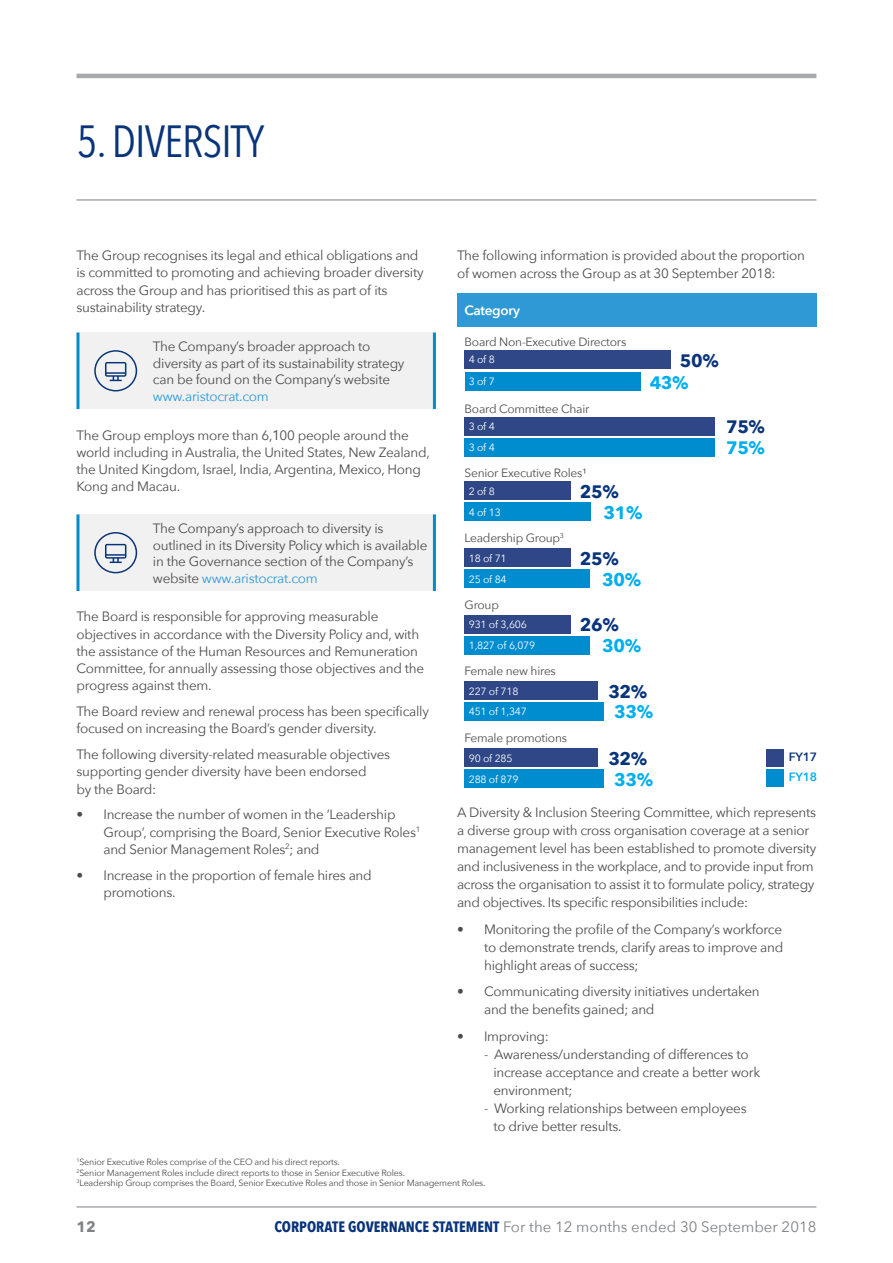
<style>
.page{position:relative;width:893px;height:1263px;background:#fff}
.page>*{position:absolute;margin:0;border:0;box-sizing:border-box;transform-origin:0 0}
.t1{font:45px "Avenir Next Condensed";letter-spacing:-.02em;color:#09347a}
.t2{font:700 18px "Avenir Next";letter-spacing:-.02em;color:#09347a}
.t3{font:700 18px "Avenir Next";letter-spacing:-.02em;color:#00aeef}
.t4{font:15px "Avenir Next";color:#808285}
.t5{font:700 15px "Avenir Next";color:#808285}
.t6{font:13.5px/17.2px "Avenir Next";letter-spacing:-.02em;color:#4d4d4f}
.t7{font:13.5px "Avenir Next";letter-spacing:-.02em;color:#2e99d5}
.t8{font:600 13.5px "Avenir Next";letter-spacing:-.02em;color:#fff}
.t9{font:12px "Avenir Next";letter-spacing:-.02em;color:#4d4d4f}
.t10{font:600 12px "Avenir Next";color:#09347a}
.t11{font:600 12px "Avenir Next";color:#00aeef}
.t12{font:10.5px/21px "Avenir Next";letter-spacing:-.02em;color:#fff}
.t13{font:9px/10.5px "Avenir Next";letter-spacing:-.02em;color:#4d4d4f}
.s1{font-family:"Malgun Gothic"}
.s2{color:#2e99d5}
.s3{font-family:"Avenir Next Condensed";font-weight:700;color:#09347a}
</style>
<div class="page">
<hr style="left:77px;top:1206px;width:739px;height:2px;background:#a7a9ac">
<div style="left:77px;top:333px;width:358px;height:76px;background:#f1f1f2"></div>
<hr style="left:433px;top:333px;width:3px;height:76px;background:#008dcf">
<hr style="left:76px;top:333px;width:3px;height:76px;background:#008dcf">
<svg style="left:94px;top:350px;width:43px;height:41px"></svg>
<div style="left:77px;top:514px;width:358px;height:77px;background:#f1f1f2"></div>
<hr style="left:433px;top:514px;width:3px;height:77px;background:#008dcf">
<hr style="left:76px;top:514px;width:3px;height:77px;background:#008dcf">
<svg style="left:94px;top:532px;width:43px;height:41px"></svg>
<hr style="left:77px;top:74px;width:739px;height:4px;background:#a7a9ac">
<hr style="left:77px;top:199px;width:739px;height:2px;background:#a7a9ac">
<div style="left:457px;top:293px;width:359px;height:34px;background:#2e99d5"></div>
<div style="left:465px;top:417px;width:250px;height:19px;background:#2f4787"></div>
<div style="left:465px;top:438px;width:250px;height:19px;background:#008dcf"></div>
<div style="left:465px;top:481px;width:106px;height:19px;background:#2f4787"></div>
<div style="left:465px;top:548px;width:106px;height:19px;background:#2f4787"></div>
<div style="left:465px;top:569px;width:125px;height:19px;background:#008dcf"></div>
<div style="left:465px;top:615px;width:106px;height:18px;background:#2f4787"></div>
<div style="left:465px;top:635px;width:125px;height:19px;background:#008dcf"></div>
<div style="left:465px;top:681px;width:133px;height:19px;background:#2f4787"></div>
<div style="left:465px;top:748px;width:133px;height:19px;background:#2f4787"></div>
<div style="left:465px;top:702px;width:139px;height:19px;background:#008dcf"></div>
<div style="left:465px;top:769px;width:139px;height:19px;background:#008dcf"></div>
<div style="left:766px;top:749px;width:18px;height:18px;background:#2f4787"></div>
<div style="left:766px;top:769px;width:18px;height:18px;background:#008dcf"></div>
<div style="left:465px;top:372px;width:175px;height:19px;background:#008dcf"></div>
<div style="left:465px;top:350px;width:206px;height:19px;background:#2f4787"></div>
<div style="left:465px;top:502px;width:126px;height:19px;background:#008dcf"></div>
<h1 class="t1" style="left:77px;top:102px;width:189px">5. DIVERSITY</h1>
<p class="t6" style="left:76px;top:246px;width:349px">The Group recognises its legal and ethical obligations and is committed to promoting and achieving broader diversity across the Group and has prioritised this as part of its sustainability strategy.</p>
<p class="t6" style="left:153px;top:338px;width:253px;line-height:16.5px">The Company’s broader approach to diversity as part of its sustainability strategy can be found on the Company’s website</p>
<p class="t7" style="left:153px;top:385px;width:117px">www.aristocrat.com</p>
<p class="t6" style="left:76px;top:426px;width:355px">The Group employs more than 6,<span class="s1">1</span>00 people around the world including in Australia, the United States, New Zealand, the United Kingdom, Israel, India, Argentina, Mexico, Hong Kong and Macau.</p>
<p class="t6" style="left:153px;top:520px;width:276px;line-height:16.5px">The Company’s approach to diversity is outlined in its Diversity Policy which is available in the Governance section of the Company’s website <span class="s2">www.aristocrat.com</span></p>
<p class="t6" style="left:76px;top:607px;width:349px">The Board is responsible for approving measurable objectives in accordance with the Diversity Policy and, with the assistance of the Human Resources and Remuneration Committee, for annually assessing those objectives and the progress against them.</p>
<p class="t6" style="left:76px;top:702px;width:354px">The Board review and renewal process has been specifically focused on increasing the Board’s gender diversity.</p>
<p class="t6" style="left:76px;top:745px;width:315px">The following diversity-related measurable objectives supporting gender diversity have been endorsed<br>by the Board:</p>
<p class="t6" style="left:103px;top:805px;width:318px;text-indent:-27px">• Increase the number of women in the ‘Leadership<br>Group’, comprising the Board, Senior Executive Roles<sup>1 </sup>and Senior Management Roles<sup>2</sup>; and</p>
<p class="t6" style="left:103px;top:866px;width:270px;text-indent:-27px">• Increase in the proportion of female hires and promotions.</p>
<p class="t6" style="left:457px;top:246px;width:349px;line-height:18px">The following information is provided about the proportion of women across the Group as at 30 September 2018:</p>
<p class="t8" style="left:465px;top:298px;width:57px">Category</p>
<p class="t9" style="left:465px;top:332px;width:163px">Board Non-Executive Directors</p>
<p class="t12" style="left:469px;top:348px;width:28px">4 of 8</p>
<h2 class="t2" style="left:680px;top:345px;width:40px">50%</h2>
<p class="t12" style="left:469px;top:370px;width:28px">3 of 7</p>
<h2 class="t3" style="left:650px;top:367px;width:40px">43%</h2>
<p class="t12" style="left:469px;top:415px;width:28px">3 of 4</p>
<p class="t9" style="left:465px;top:398px;width:126px">Board Committee Chair</p>
<p class="t12" style="left:469px;top:436px;width:28px">3 of 4</p>
<p class="t9" style="left:465px;top:462px;width:124px">Senior Executive Roles¹</p>
<p class="t12" style="left:469px;top:480px;width:28px">2 of 8</p>
<p class="t12" style="left:469px;top:501px;width:34px">4 of 13</p>
<p class="t9" style="left:465px;top:528px;width:101px">Leadership Group<sup>3</sup></p>
<p class="t12" style="left:469px;top:547px;width:39px">18 of 71<br>25 of 84</p>
<p class="t9" style="left:465px;top:594px;width:36px">Group</p>
<p class="t12" style="left:469px;top:613px;width:60px">931 of 3,606</p>
<p class="t12" style="left:469px;top:634px;width:68px">1,827 of 6,079</p>
<p class="t9" style="left:465px;top:661px;width:93px">Female new hires</p>
<p class="t12" style="left:469px;top:680px;width:51px">227 of 718</p>
<p class="t12" style="left:469px;top:701px;width:60px">451 of 1,347</p>
<p class="t9" style="left:465px;top:728px;width:104px">Female promotions</p>
<p class="t12" style="left:469px;top:747px;width:45px">90 of 285</p>
<p class="t12" style="left:469px;top:768px;width:51px">288 of 879</p>
<h2 class="t2" style="left:580px;top:476px;width:40px">25%</h2>
<h2 class="t3" style="left:604px;top:497px;width:40px">31%</h2>
<h2 class="t2" style="left:580px;top:543px;width:40px">25%</h2>
<h2 class="t3" style="left:602px;top:564px;width:40px">30%</h2>
<h2 class="t2" style="left:580px;top:609px;width:40px">26%</h2>
<h2 class="t3" style="left:602px;top:630px;width:40px">30%</h2>
<h2 class="t2" style="left:608px;top:676px;width:40px">32%</h2>
<h2 class="t3" style="left:614px;top:697px;width:40px">33%</h2>
<h2 class="t2" style="left:608px;top:743px;width:40px">32%</h2>
<h2 class="t3" style="left:614px;top:764px;width:40px">33%</h2>
<h2 class="t2" style="left:726px;top:411px;width:40px">75%</h2>
<h2 class="t3" style="left:726px;top:432px;width:40px">75%</h2>
<p class="t10" style="left:789px;top:747px;width:30px">FY17</p>
<p class="t11" style="left:789px;top:767px;width:30px">FY18</p>
<p class="t6" style="left:457px;top:803px;width:361px;line-height:18px">A Diversity &amp; Inclusion Steering Committee, which represents a diverse group with cross organisation coverage at a senior management level has been established to promote diversity and inclusiveness in the workplace, and to provide input from across the organisation to assist it to formulate policy, strategy and objectives. Its specific responsibilities include:</p>
<p class="t6" style="left:484px;top:919px;width:301px;line-height:18px;text-align:justify;text-indent:-27px">• Monitoring the profile of the Company’s workforce to demonstrate trends, clarify areas to improve and highlight areas of success;</p>
<p class="t6" style="left:484px;top:982px;width:277px;line-height:18px;text-indent:-27px">• Communicating diversity initiatives undertaken and the benefits gained; and</p>
<p class="t6" style="left:457px;top:1027px;width:93px">• Improving:</p>
<p class="t6" style="left:493px;top:1044px;width:268px;line-height:18px;text-indent:-9px">- Awareness/understanding of differences to increase acceptance and create a better work environment;</p>
<p class="t6" style="left:493px;top:1098px;width:255px;line-height:18px;text-indent:-9px">- Working relationships between employees to drive better results.</p>
<p class="t13" style="left:76px;top:1157px;width:410px"><sup>1</sup>Senior Executive Roles comprise of the CEO and his direct reports.<br><sup>2</sup>Senior Management Roles include direct reports to those in Senior Executive Roles.<br><sup>3</sup>Leadership Group comprises the Board, Senior Executive Roles and those in Senior Management Roles.</p>
<p class="t5" style="left:77px;top:1214px;width:21px">12</p>
<p class="t4" style="left:274px;top:1214px;width:543px"><span class="s3">CORPORATE GOVERNANCE STATEMENT</span> For the 12 months ended 30 September 2018</p>
</div>
